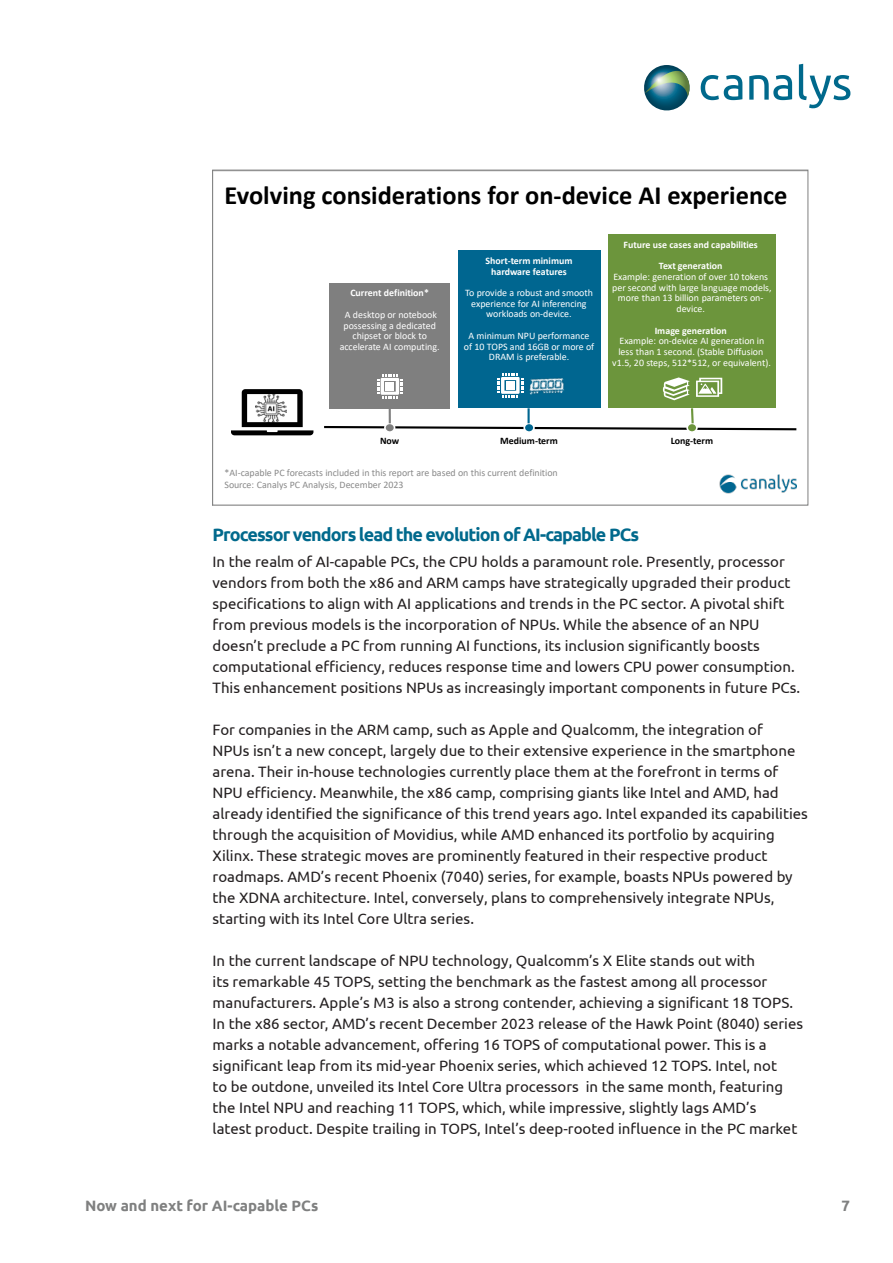
<style>
.page{position:relative;width:893px;height:1263px;background:#fff}
.page>*{position:absolute;margin:0;border:0;box-sizing:border-box;transform-origin:0 0}
.t1{font:700 26.4px "Calibri";color:#000}
.Subheading2{font:700 18px "Ubuntu";letter-spacing:-.05em;color:#00698c}
.Body_text{font:15px/21px "Ubuntu";color:#231f20}
.t2{font:700 15px "Ubuntu";color:#7f8080}
.t3{font:9.9px/10.6px "Calibri";letter-spacing:-.005em;color:#fff;text-align:center}
.t4{font:700 9.9px/21.5px "Calibri";color:#fff;text-align:center}
.t5{font:9.9px/11.9px "Calibri";letter-spacing:-.005em;color:#898989}
.t6{font:700 9.9px "Calibri";color:#000}
.s1{font-weight:400}
.s2{font-weight:700}
</style>
<div class="page">
<svg style="left:644px;top:65px;width:46px;height:46px"></svg>
<svg style="left:701px;top:75px;width:41px;height:25px"></svg>
<svg style="left:749px;top:75px;width:43px;height:25px"></svg>
<svg style="left:799px;top:64px;width:51px;height:44px"></svg>
<img style="left:720px;top:475px;width:77px;height:18px">
<svg style="left:231px;top:389px;width:82px;height:46px"></svg>
<div style="left:384px;top:422px;width:11px;height:11px;border:2px solid #fff;border-radius:50%"></div>
<div style="left:329px;top:283px;width:121px;height:125px;background:#7f7f7f"></div>
<svg style="left:377px;top:374px;width:26px;height:24px"></svg>
<div style="left:523px;top:422px;width:12px;height:11px;border:2px solid #fff;border-radius:50%"></div>
<div style="left:458px;top:250px;width:142px;height:158px;background:#006690"></div>
<svg style="left:497px;top:373px;width:26px;height:24px"></svg>
<img style="left:523px;top:378px;width:41px;height:17px">
<div style="left:686px;top:422px;width:12px;height:11px;border:2px solid #fff;border-radius:50%"></div>
<svg style="left:324px;top:406px;width:473px;height:25px"></svg>
<div style="left:608px;top:234px;width:168px;height:174px;background:#6c953c"></div>
<svg style="left:663px;top:377px;width:27px;height:23px"></svg>
<svg style="left:696px;top:378px;width:26px;height:19px"></svg>
<p class="t1" style="left:224px;top:177px;width:565px">Evolving considerations for on-device AI experience</p>
<p class="t4" style="left:345px;top:282px;width:94px">Current definition*<br><span class="s1">A desktop or notebook</span></p>
<p class="t3" style="left:340px;top:320px;width:101px">possessing a dedicated chipset or block to accelerate AI computing.</p>
<p class="t4" style="left:485px;top:255px;width:89px;line-height:10.6px">Short-term minimum hardware features</p>
<p class="t3" style="left:465px;top:287px;width:129px">To provide a robust and smooth experience for AI inferencing workloads on-device.</p>
<p class="t3" style="left:464px;top:330px;width:132px">A minimum NPU performance of 10 TOPS and 16GB or more of<br>DRAM is preferable.</p>
<p class="t4" style="left:623px;top:234px;width:136px">Future use cases and capabilities<br>Text generation</p>
<p class="t3" style="left:612px;top:271px;width:161px">Example: generation of over 10 tokens per second with large language models, more than 13 billion parameters on&shy;device.</p>
<p class="t3" style="left:612px;top:325px;width:160px"><span class="s2">Image generation<br></span>Example: on-device AI generation in less than 1 second. (Stable Diffusion v1.5, 20 steps, 512*512, or equivalent).</p>
<p class="t6" style="left:380px;top:434px;width:21px">Now</p>
<p class="t6" style="left:500px;top:434px;width:59px">Medium-term</p>
<p class="t6" style="left:671px;top:434px;width:44px">Long-term</p>
<p class="t5" style="left:224px;top:467px;width:335px">*AI-capable PC forecasts included in this report are based on this current definition<br>Source: Canalys PC Analysis, December 2023</p>
<p class="Subheading2" style="left:213px;top:523px;width:428px">Processor vendors lead the evolution of AI-capable PCs</p>
<p class="Body_text" style="left:213px;top:551px;width:589px">In the realm of AI-capable PCs, the CPU holds a paramount role. Presently, processor vendors from both the x86 and ARM camps have strategically upgraded their product specifications to align with AI applications and trends in the PC sector. A pivotal shift from previous models is the incorporation of NPUs. While the absence of an NPU doesn’t preclude a PC from running AI functions, its inclusion significantly boosts computational efficiency, reduces response time and lowers CPU power consumption.<br>This enhancement positions NPUs as increasingly important components in future PCs.</p>
<p class="Body_text" style="left:213px;top:719px;width:597px">For companies in the ARM camp, such as Apple and Qualcomm, the integration of<br>NPUs isn’t a new concept, largely due to their extensive experience in the smartphone arena. Their in-house technologies currently place them at the forefront in terms of NPU efficiency. Meanwhile, the x86 camp, comprising giants like Intel and AMD, had already identified the significance of this trend years ago. Intel expanded its capabilities through the acquisition of Movidius, while AMD enhanced its portfolio by acquiring Xilinx. These strategic moves are prominently featured in their respective product roadmaps. AMD’s recent Phoenix (7040) series, for example, boasts NPUs powered by the XDNA architecture. Intel, conversely, plans to comprehensively integrate NPUs, starting with its Intel Core Ultra series.</p>
<p class="Body_text" style="left:213px;top:950px;width:592px">In the current landscape of NPU technology, Qualcomm’s X Elite stands out with<br>its remarkable 45 TOPS, setting the benchmark as the fastest among all processor manufacturers. Apple’s M3 is also a strong contender, achieving a significant 18 TOPS.<br>In the x86 sector, AMD’s recent December 2023 release of the Hawk Point (8040) series marks a notable advancement, offering 16 TOPS of computational power. This is a significant leap from its mid-year Phoenix series, which achieved 12 TOPS. Intel, not<br>to be outdone, unveiled its Intel Core Ultra processors in the same month, featuring the Intel NPU and reaching 11 TOPS, which, while impressive, slightly lags AMD’s<br>latest product. Despite trailing in TOPS, Intel’s deep-rooted influence in the PC market</p>
<p class="t2" style="left:85px;top:1196px;width:235px">Now and next for AI-capable PCs</p>
<p class="t2" style="left:842px;top:1196px;width:10px">7</p>
</div>
